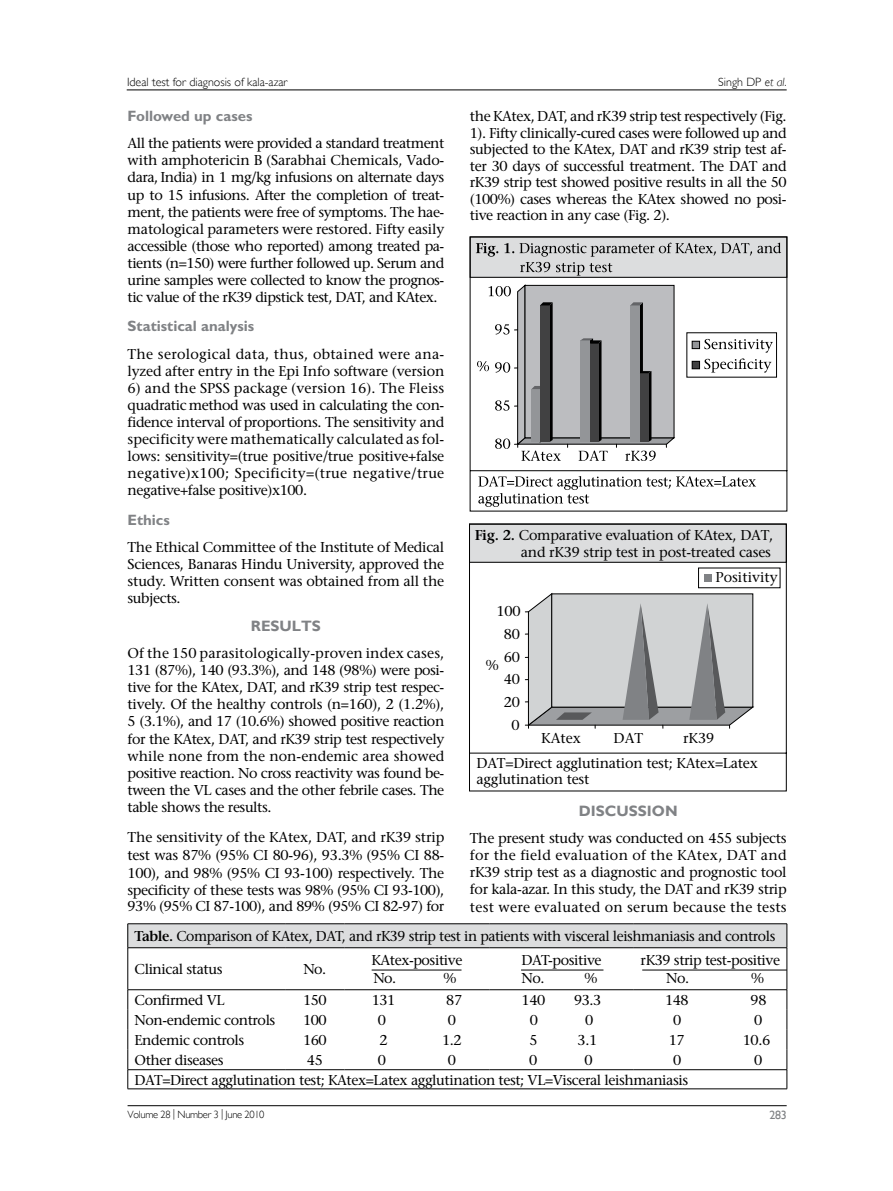
<style>
.page{position:relative;width:893px;height:1191px;background:#fff}
.page>*{position:absolute;margin:0;border:0;box-sizing:border-box;transform-origin:0 0}
.t1{font:700 15px "Gill Sans Std";color:#808285}
.t2{font:700 15px "Gill Sans";color:#808285}
.t3{font:500 14.25px/17.1px "Stone Serif Std";letter-spacing:-.03em;color:#000;text-align:justify}
.t4{font:500 14.25px/17.1px "Stone Serif Std";letter-spacing:-.01em;color:#000}
.t5{font:500 14.25px "Stone Serif Std";color:#000}
.t6{font:300 12px "Gill Sans";color:#000}
.t7{font:12px "Gill Sans";color:#808285}
.t8{font:300 10.5px "Gill Sans";letter-spacing:-.03em;color:#000}
.s1{font-style:italic}
.s2{font-weight:600}
</style>
<div class="page">
<hr style="left:127px;top:90px;width:660px;height:1px;background:#000">
<hr style="left:128px;top:1105px;width:659px;height:1px;background:#000">
<div style="left:128px;top:923px;width:659px;height:24px;background:#dcddde"></div>
<hr style="left:128px;top:923px;width:157px;height:1px;background:#000">
<svg style="left:128px;top:924px;width:1px;height:23px"></svg>
<hr style="left:285px;top:923px;width:60px;height:1px;background:#000">
<hr style="left:345px;top:923px;width:144px;height:1px;background:#000">
<hr style="left:489px;top:923px;width:145px;height:1px;background:#000">
<hr style="left:634px;top:923px;width:153px;height:1px;background:#000">
<svg style="left:787px;top:924px;width:1px;height:23px"></svg>
<hr style="left:128px;top:1069px;width:157px;height:1px;background:#000">
<svg style="left:128px;top:990px;width:1px;height:98px"></svg>
<hr style="left:285px;top:1069px;width:60px;height:1px;background:#000">
<hr style="left:345px;top:1069px;width:144px;height:1px;background:#000">
<hr style="left:489px;top:1069px;width:145px;height:1px;background:#000">
<hr style="left:634px;top:1069px;width:153px;height:1px;background:#000">
<svg style="left:787px;top:990px;width:1px;height:98px"></svg>
<hr style="left:128px;top:1088px;width:157px;height:1px;background:#000">
<hr style="left:285px;top:1088px;width:60px;height:1px;background:#000">
<hr style="left:345px;top:1088px;width:144px;height:1px;background:#000">
<hr style="left:489px;top:1088px;width:145px;height:1px;background:#000">
<hr style="left:634px;top:1088px;width:153px;height:1px;background:#000">
<hr style="left:128px;top:947px;width:157px;height:1px;background:#000">
<hr style="left:128px;top:948px;width:1px;height:41px;background:#000">
<hr style="left:285px;top:947px;width:60px;height:1px;background:#000">
<hr style="left:345px;top:947px;width:144px;height:1px;background:#000">
<hr style="left:489px;top:947px;width:145px;height:1px;background:#000">
<hr style="left:634px;top:947px;width:153px;height:1px;background:#000">
<hr style="left:787px;top:948px;width:1px;height:41px;background:#000">
<hr style="left:128px;top:989px;width:157px;height:1px;background:#000">
<hr style="left:285px;top:989px;width:60px;height:1px;background:#000">
<hr style="left:345px;top:989px;width:144px;height:1px;background:#000">
<hr style="left:489px;top:989px;width:145px;height:1px;background:#000">
<hr style="left:634px;top:989px;width:153px;height:1px;background:#000">
<hr style="left:372px;top:969px;width:89px;height:1px;background:#000">
<hr style="left:521px;top:969px;width:82px;height:1px;background:#000">
<hr style="left:642px;top:969px;width:145px;height:1px;background:#000">
<svg style="left:470px;top:237px;width:317px;height:274px"></svg>
<svg style="left:478px;top:476px;width:278px;height:31px"></svg>
<svg style="left:469px;top:524px;width:317px;height:267px"></svg>
<svg style="left:525px;top:593px;width:229px;height:135px;background:#babcbe"></svg>
<div style="left:704px;top:574px;width:7px;height:8px;background:#808285"></div>
<p class="t6" style="left:127px;top:75px;width:162px">Ideal test for diagnosis of kala-azar</p>
<p class="t6" style="left:718px;top:75px;width:70px">Singh DP <span class="s1">et al.</span></p>
<p class="t1" style="left:128px;top:107px;width:126px">Followed up cases</p>
<p class="t3" style="left:128px;top:135px;width:318px">All the patients were provided a standard treatment with amphotericin B (Sarabhai Chemicals, Vado&shy;dara, India) in 1 mg/kg infusions on alternate days up to 15 infusions. After the completion of treat&shy;ment, the patients were free of symptoms. The hae&shy;matological parameters were restored. Fifty easily accessible (those who reported) among treated pa&shy;tients (n=150) were further followed up. Serum and urine samples were collected to know the prognos&shy;tic value of the rK39 dipstick test, DAT, and KAtex.</p>
<p class="t1" style="left:128px;top:317px;width:128px">Statistical analysis</p>
<p class="t4" style="left:128px;top:345px;width:318px">The serological data, thus, obtained were ana&shy;lyzed after entry in the Epi Info software (version</p>
<p class="t3" style="left:128px;top:379px;width:318px">6) and the SPSS package (version 16). The Fleiss quadratic method was used in calculating the con&shy;fidence interval of proportions. The sensitivity and specificity were mathematically calculated as fol&shy;lows: sensitivity=(true positive/true positive+false negative)x100; Specificity=(true negative/true negative+false positive)x100.</p>
<p class="t1" style="left:128px;top:510px;width:44px">Ethics</p>
<p class="t3" style="left:128px;top:538px;width:318px">The Ethical Committee of the Institute of Medical Sciences, Banaras Hindu University, approved the study. Written consent was obtained from all the subjects.</p>
<p class="t2" style="left:251px;top:616px;width:72px">RESULTS</p>
<p class="t3" style="left:128px;top:644px;width:318px">Of the 150 parasitologically-proven index cases, 131 (87%), 140 (93.3%), and 148 (98%) were posi&shy;tive for the KAtex, DAT, and rK39 strip test respec&shy;tively. Of the healthy controls (n=160), 2 (1.2%), 5 (3.1%), and 17 (10.6%) showed positive reaction for the KAtex, DAT, and rK39 strip test respectively while none from the non-endemic area showed positive reaction. No cross reactivity was found be&shy;tween the VL cases and the other febrile cases. The table shows the results.</p>
<p class="t3" style="left:128px;top:828px;width:318px;line-height:18.1px">The sensitivity of the KAtex, DAT, and rK39 strip test was 87% (95% CI 80-96), 93.3% (95% CI 88- 100), and 98% (95% CI 93-100) respectively. The</p>
<p class="t3" style="left:128px;top:881px;width:318px;line-height:16.5px">specificity of these tests was 98% (95% CI 93-100),<br>93% (95% CI 87-100), and 89% (95% CI 82-97) for</p>
<p class="t3" style="left:470px;top:108px;width:318px;line-height:16.5px">the KAtex, DAT, and rK39 strip test respectively (Fig.<br>1). Fifty clinically-cured cases were followed up and subjected to the KAtex, DAT and rK39 strip test af&shy;ter 30 days of successful treatment. The DAT and rK39 strip test showed positive results in all the 50 (100%) cases whereas the KAtex showed no posi&shy;tive reaction in any case (Fig. 2).</p>
<p class="t3" style="left:475px;top:526px;width:300px;text-align:right"><span class="s2">Fig. 2.</span> Comparative evaluation of KAtex, DAT, and rK39 strip test in post-treated cases</p>
<p class="t3" style="left:496px;top:603px;width:26px">100</p>
<p class="t3" style="left:504px;top:625px;width:18px">80</p>
<p class="t3" style="left:504px;top:648px;width:18px">60</p>
<p class="t3" style="left:486px;top:656px;width:14px">%</p>
<p class="t3" style="left:504px;top:670px;width:18px">40</p>
<p class="t3" style="left:504px;top:693px;width:18px">20</p>
<p class="t3" style="left:511px;top:716px;width:10px">0</p>
<p class="t5" style="left:715px;top:569px;width:64px">Positivity</p>
<p class="t3" style="left:541px;top:729px;width:41px">KAtex</p>
<p class="t3" style="left:614px;top:729px;width:31px">DAT</p>
<p class="t3" style="left:683px;top:729px;width:33px">rK39</p>
<p class="t3" style="left:476px;top:754px;width:283px;line-height:16.5px">DAT=Direct agglutination test; KAtex=Latex agglutination test</p>
<p class="t2" style="left:579px;top:802px;width:100px">DISCUSSION</p>
<p class="t3" style="left:470px;top:829px;width:318px">The present study was conducted on 455 subjects for the field evaluation of the KAtex, DAT and rK39 strip test as a diagnostic and prognostic tool for kala-azar. In this study, the DAT and rK39 strip test were evaluated on serum because the tests</p>
<p class="t3" style="left:135px;top:927px;width:642px"><span class="s2">Table.</span> Comparison of KAtex, DAT, and rK39 strip test in patients with visceral leishmaniasis and controls</p>
<p class="t3" style="left:135px;top:960px;width:89px">Clinical status</p>
<p class="t3" style="left:303px;top:960px;width:25px">No.</p>
<p class="t3" style="left:371px;top:951px;width:92px;line-height:18px">KAtex-positive<br>No.</p>
<p class="t3" style="left:521px;top:951px;width:82px;line-height:18px">DAT-positive<br>No.</p>
<p class="t3" style="left:666px;top:951px;width:115px;line-height:18px;text-indent:-26px">rK39 strip test-positive<br>No.</p>
<p class="t3" style="left:444px;top:969px;width:14px">%</p>
<p class="t3" style="left:584px;top:969px;width:14px">%</p>
<p class="t3" style="left:751px;top:969px;width:14px">%</p>
<p class="t3" style="left:135px;top:991px;width:92px">Confirmed VL</p>
<p class="t3" style="left:303px;top:991px;width:25px">150</p>
<p class="t3" style="left:372px;top:991px;width:25px">131</p>
<p class="t3" style="left:446px;top:991px;width:17px">87</p>
<p class="t3" style="left:522px;top:991px;width:25px">140</p>
<p class="t3" style="left:574px;top:991px;width:29px">93.3</p>
<p class="t3" style="left:665px;top:991px;width:25px">148</p>
<p class="t3" style="left:751px;top:991px;width:17px">98</p>
<p class="t3" style="left:135px;top:1011px;width:142px">Non-endemic controls</p>
<p class="t3" style="left:303px;top:1011px;width:25px">100</p>
<p class="t3" style="left:378px;top:1011px;width:10px">0</p>
<p class="t3" style="left:448px;top:1011px;width:10px">0</p>
<p class="t3" style="left:530px;top:1011px;width:10px">0</p>
<p class="t3" style="left:585px;top:1011px;width:10px">0</p>
<p class="t3" style="left:673px;top:1011px;width:10px">0</p>
<p class="t3" style="left:754px;top:1011px;width:10px">0</p>
<p class="t3" style="left:135px;top:1031px;width:111px">Endemic controls</p>
<p class="t3" style="left:303px;top:1031px;width:25px">160</p>
<p class="t3" style="left:379px;top:1031px;width:10px">2</p>
<p class="t3" style="left:442px;top:1031px;width:21px">1.2</p>
<p class="t3" style="left:530px;top:1031px;width:10px">5</p>
<p class="t3" style="left:578px;top:1031px;width:21px">3.1</p>
<p class="t3" style="left:669px;top:1031px;width:17px">17</p>
<p class="t3" style="left:743px;top:1031px;width:29px">10.6</p>
<p class="t3" style="left:135px;top:1051px;width:91px">Other diseases</p>
<p class="t3" style="left:307px;top:1051px;width:17px">45</p>
<p class="t3" style="left:378px;top:1051px;width:10px">0</p>
<p class="t3" style="left:448px;top:1051px;width:10px">0</p>
<p class="t3" style="left:529px;top:1051px;width:10px">0</p>
<p class="t3" style="left:585px;top:1051px;width:10px">0</p>
<p class="t3" style="left:673px;top:1051px;width:10px">0</p>
<p class="t3" style="left:754px;top:1051px;width:10px">0</p>
<p class="t3" style="left:135px;top:1071px;width:555px">DAT=Direct agglutination test; KAtex=Latex agglutination test; VL=Visceral leishmaniasis</p>
<p class="t8" style="left:128px;top:1108px;width:138px">Volume 28 | Number 3 | June 2010</p>
<p class="t7" style="left:769px;top:1107px;width:19px">283</p>
</div>
